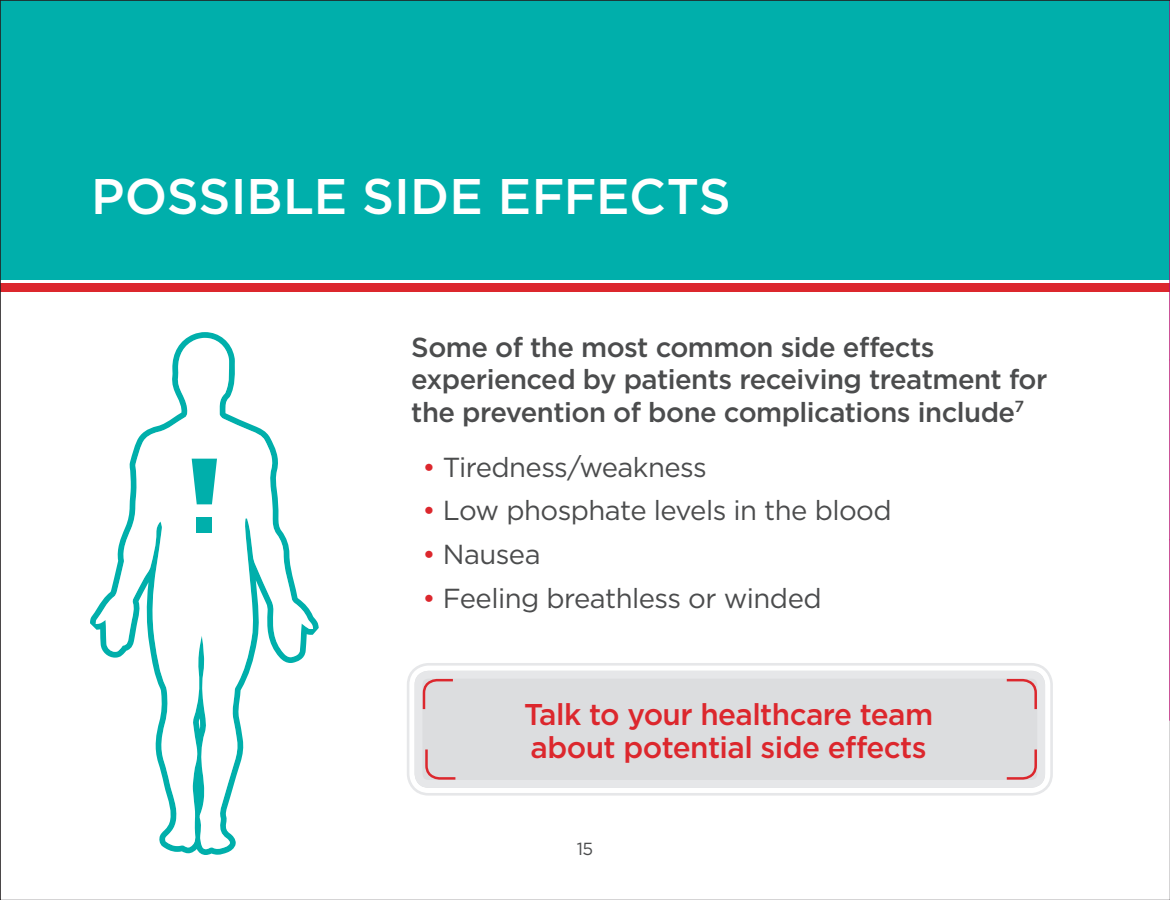
<style>
.page{position:relative;width:1170px;height:900px;background:#fff}
.page>*{position:absolute;margin:0;border:0;box-sizing:border-box;transform-origin:0 0}
.t1{font:500 50px "Gotham";color:#fff}
.t2{font:500 30px/32.5px "Gotham";letter-spacing:-.02em;color:#dc272d}
.t3{font:500 27.5px/32.5px "Gotham";letter-spacing:-.02em;color:#4b4c4d}
.t4{font:27.5px "Gotham";letter-spacing:-.02em;color:#4b4c4d}
.t5{font:17.5px "Gotham";color:#4b4c4d}
.s1{color:#dc272d}
</style>
<div class="page">
<div style="left:0;top:0;width:1170px;height:279px;background:#00afab"></div>
<div style="left:0;top:284px;width:1170px;height:8px;background:#dc272d"></div>
<svg style="left:90px;top:332px;width:229px;height:523px"></svg>
<svg style="left:96px;top:338px;width:217px;height:511px"></svg>
<svg style="left:192px;top:459px;width:25px;height:45px"></svg>
<div style="left:197px;top:517px;width:15px;height:15px;background:#00afab"></div>
<div style="left:415px;top:671px;width:630px;height:117px;background:#dcdddf;border-radius:14px"></div>
<div style="left:407px;top:663px;width:646px;height:133px;border:3px solid #e6e7e9;border-radius:21px"></div>
<div style="left:415px;top:671px;width:630px;height:117px;border:8px solid #e6e7e9;border-radius:10px"></div>
<svg style="left:421px;top:678px;width:34px;height:34px"></svg>
<svg style="left:1004px;top:747px;width:34px;height:34px"></svg>
<svg style="left:1004px;top:678px;width:34px;height:34px"></svg>
<svg style="left:424px;top:749px;width:34px;height:32px"></svg>
<p class="t1" style="left:91px;top:164px;width:641px">POSSIBLE SIDE EFFECTS</p>
<p class="t3" style="left:411px;top:330px;width:638px">Some of the most common side effects experienced by patients receiving treatment for the prevention of bone complications include<sup>7</sup></p>
<p class="t4" style="left:423px;top:449px;width:286px"><span class="s1">•</span> Tiredness/weakness</p>
<p class="t4" style="left:423px;top:493px;width:471px"><span class="s1">•</span> Low phosphate levels in the blood</p>
<p class="t4" style="left:423px;top:537px;width:120px"><span class="s1">•</span> Nausea</p>
<p class="t4" style="left:423px;top:581px;width:401px"><span class="s1">•</span> Feeling breathless or winded</p>
<p class="t2" style="left:524px;top:698px;width:411px">Talk to your healthcare team about potential side effects</p>
<p class="t5" style="left:577px;top:838px;width:18px">15</p>
</div>
